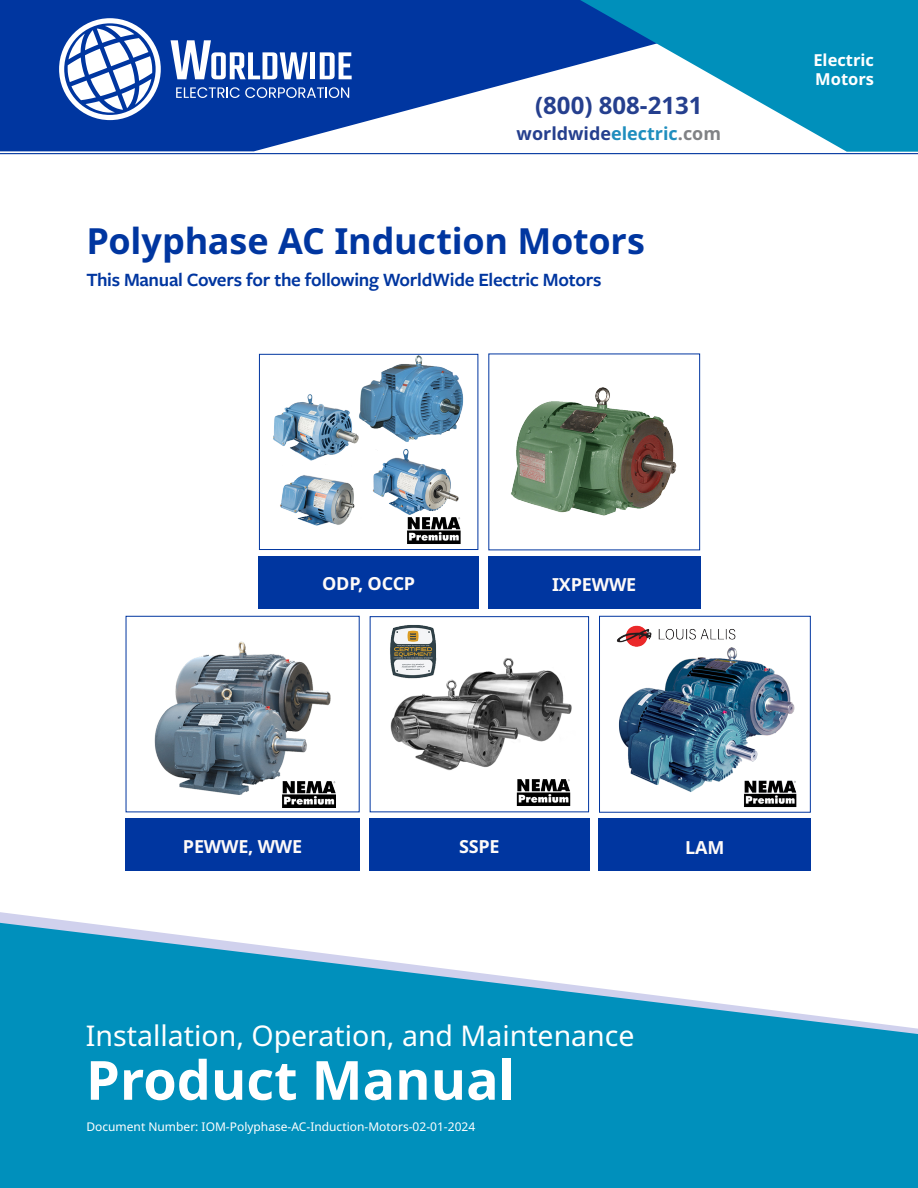
<style>
.page{position:relative;width:918px;height:1188px;background:#fff}
.page>*{position:absolute;margin:0;border:0;box-sizing:border-box;transform-origin:0 0}
.t1{font:700 54px "Noto Sans";color:#fff}
.Cover_Title{font:700 36px "Noto Sans";letter-spacing:-.005em;color:#0036a0}
.t2{font:28.5px "Noto Sans";color:#fff}
.t3{font:700 24px "Noto Sans";color:#253f8e}
.Cover_Sub-title{font:600 19.5px "Freight Sans Pro";letter-spacing:-.015em;color:#0036a0}
.Cover_Product_Names{font:700 18px "Noto Sans";letter-spacing:-.01em;color:#fefaf8}
.t4{font:700 18px "Noto Sans";color:#253f8e}
.t5{font:700 16.5px/19.8px "Noto Sans";color:#fff}
.Cover_-_Footer{font:12px "Noto Sans";color:#fff}
.s1{color:#1f8ebe}
.s2{color:#808285}
</style>
<div class="page">
<hr style="left:0;top:153px;width:918px;height:1px;background:#0036a0">
<svg style="left:0;top:0;width:567px;height:151px;fill:#0036a0"></svg>
<svg style="left:0;top:921px;width:918px;height:267px;fill:#0090bc"></svg>
<svg style="left:567px;top:0;width:351px;height:152px;fill:#0090bb"></svg>
<svg style="left:59px;top:18px;width:102px;height:102px"></svg>
<svg style="left:176px;top:87px;width:173px;height:11px"></svg>
<div style="left:310px;top:52px;width:5px;height:27px;background:#fff"></div>
<svg style="left:320px;top:52px;width:32px;height:27px"></svg>
<svg style="left:171px;top:40px;width:137px;height:39px"></svg>
<img style="left:154px;top:641px;width:182px;height:167px">
<img style="left:273px;top:356px;width:191px;height:188px">
<div style="left:259px;top:354px;width:219px;height:196px;border:1px solid #0036a0"></div>
<div style="left:125px;top:818px;width:235px;height:53px;background:#0036a0"></div>
<div style="left:258px;top:556px;width:221px;height:53px;background:#0036a0"></div>
<div style="left:488px;top:556px;width:212px;height:53px;background:#0036a0"></div>
<img style="left:390px;top:625px;width:182px;height:181px">
<div style="left:370px;top:616px;width:219px;height:196px;border:1px solid #0036a0"></div>
<div style="left:599px;top:616px;width:212px;height:197px;border:1px solid #0036a0"></div>
<div style="left:369px;top:819px;width:221px;height:52px;background:#0036a0"></div>
<div style="left:599px;top:819px;width:212px;height:52px;background:#0036a0"></div>
<img style="left:511px;top:387px;width:166px;height:129px">
<img style="left:612px;top:625px;width:191px;height:188px">
<h3 class="t3" style="left:535px;top:92px;width:169px">(800) 808-2131</h3>
<h3 class="t4" style="left:517px;top:123px;width:206px">worldwide<span class="s1">electric</span><span class="s2">.com</span></h3>
<p class="Cover_Title" style="left:86px;top:221px;width:560px">Polyphase AC Induction Motors</p>
<p class="Cover_Sub-title" style="left:86px;top:266px;width:517px">This Manual Covers for the following WorldWide Electric Motors</p>
<h3 class="t5" style="left:813px;top:50px;width:62px">Electric<br>Motors</h3>
<p class="Cover_Product_Names" style="left:322px;top:573px;width:95px">ODP, OCCP</p>
<p class="Cover_Product_Names" style="left:552px;top:574px;width:86px">IXPEWWE</p>
<p class="Cover_Product_Names" style="left:183px;top:836px;width:121px">PEWWE, WWE</p>
<p class="Cover_Product_Names" style="left:459px;top:836px;width:42px">SSPE</p>
<p class="Cover_Product_Names" style="left:685px;top:837px;width:41px">LAM</p>
<h3 class="t2" style="left:86px;top:1019px;width:550px">Installation, Operation, and Maintenance</h3>
<h1 class="t1" style="left:86px;top:1050px;width:431px">Product Manual</h1>
<p class="Cover_-_Footer" style="left:86px;top:1120px;width:390px">Document Number: IOM-Polyphase-AC-Induction-Motors-02-01-2024</p>
</div>
